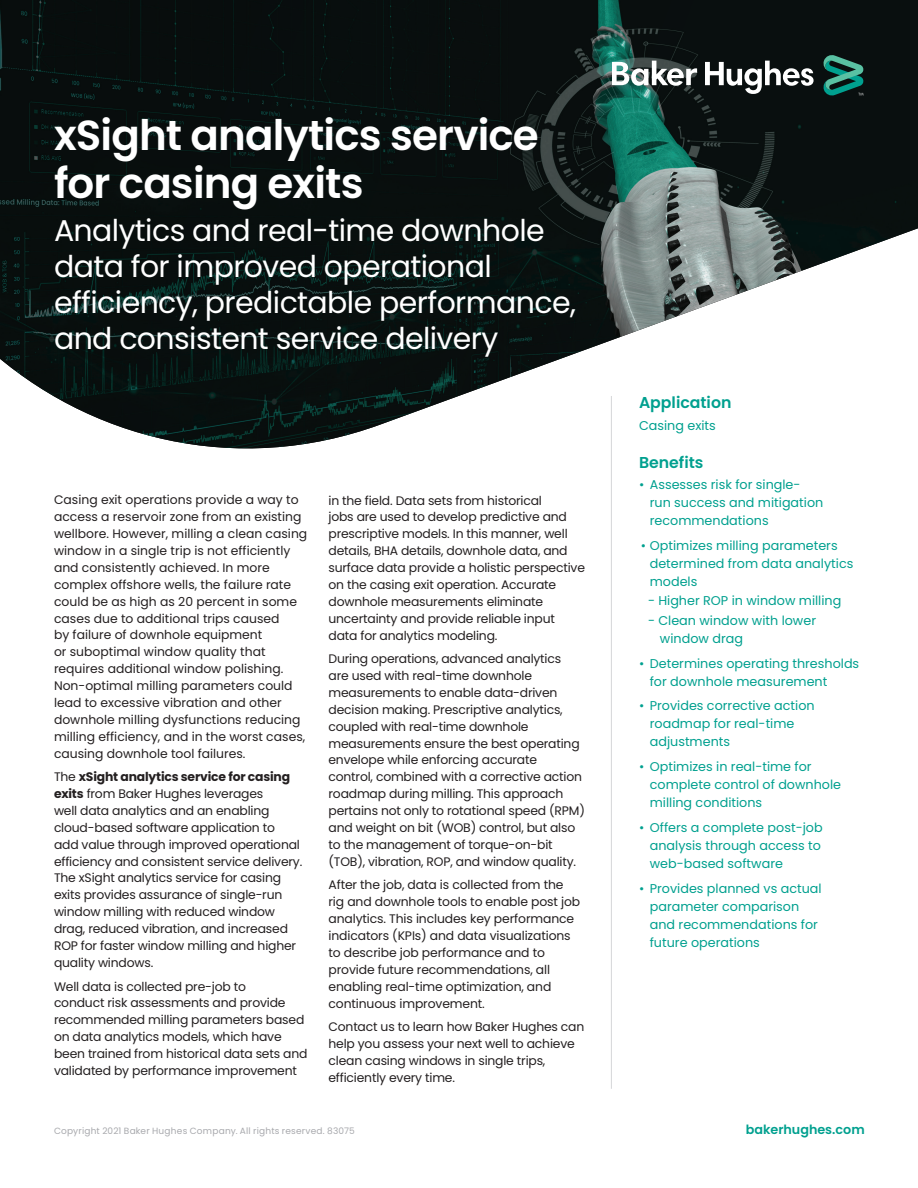
<style>
.page{position:relative;width:918px;height:1188px;background:#fff}
.page>*{position:absolute;margin:0;border:0;box-sizing:border-box;transform-origin:0 0}
.t1{font:600 42px/48px "Poppins";letter-spacing:-.02em;color:#fff}
.t2{font:30px/36px "Poppins";letter-spacing:-.02em;color:#fff}
.t3{font:600 15.75px "Poppins";color:#00a08f}
.t4{font:12.75px/18px "Poppins";color:#00a08f}
.t5{font:600 12.75px "Poppins";color:#00a08f}
.t6{font:12.3px/17px "Poppins";letter-spacing:-.015em;color:#231f20}
.t7{font:9px "Poppins";letter-spacing:.02em;color:#a8a9ad}
.s1{font-weight:700}
</style>
<div class="page">
<svg style="left:0;top:0;width:918px;height:449px;fill:#090f0f"></svg>
<svg style="left:612px;top:54px;width:252px;height:43px"></svg>
<hr style="left:611px;top:396px;width:1px;height:693px;background:#d9dadc">
<h1 class="t1" style="left:54px;top:112px;width:486px">xSight analytics service for casing exits</h1>
<h2 class="t2" style="left:54px;top:213px;width:524px">Analytics and real-time downhole data for improved operational efficiency, predictable performance, and consistent service delivery</h2>
<p class="t6" style="left:54px;top:492px;width:255px">Casing exit operations provide a way to access a reservoir zone from an existing wellbore. However, milling a clean casing window in a single trip is not efficiently and consistently achieved. In more complex offshore wells, the failure rate could be as high as 20 percent in some cases due to additional trips caused<br>by failure of downhole equipment<br>or suboptimal window quality that requires additional window polishing.<br>Non-optimal milling parameters could lead to excessive vibration and other downhole milling dysfunctions reducing milling efficiency, and in the worst cases, causing downhole tool failures.</p>
<p class="t6" style="left:54px;top:768px;width:250px">The <span class="s1">xSight analytics service for casing exits</span> from Baker Hughes leverages<br>well data analytics and an enabling cloud-based software application to add value through improved operational efficiency and consistent service delivery.<br>The xSight analytics service for casing exits provides assurance of single-run window milling with reduced window drag, reduced vibration, and increased ROP for faster window milling and higher quality windows.</p>
<p class="t6" style="left:54px;top:978px;width:255px">Well data is collected pre-job to<br>conduct risk assessments and provide recommended milling parameters based on data analytics models, which have been trained from historical data sets and validated by performance improvement</p>
<p class="t6" style="left:329px;top:492px;width:258px">in the field. Data sets from historical<br>jobs are used to develop predictive and prescriptive models. In this manner, well details, BHA details, downhole data, and surface data provide a holistic perspective on the casing exit operation. Accurate downhole measurements eliminate uncertainty and provide reliable input data for analytics modeling.</p>
<p class="t6" style="left:329px;top:650px;width:258px">During operations, advanced analytics<br>are used with real-time downhole measurements to enable data-driven decision making. Prescriptive analytics, coupled with real-time downhole measurements ensure the best operating envelope while enforcing accurate<br>control, combined with a corrective action roadmap during milling. This approach pertains not only to rotational speed (RPM) and weight on bit (WOB) control, but also to the management of torque-on-bit (TOB), vibration, ROP, and window quality.</p>
<p class="t6" style="left:329px;top:877px;width:253px">After the job, data is collected from the rig and downhole tools to enable post job analytics. This includes key performance indicators (KPIs) and data visualizations to describe job performance and to provide future recommendations, all enabling real-time optimization, and continuous improvement.</p>
<p class="t6" style="left:329px;top:1018px;width:257px">Contact us to learn how Baker Hughes can help you assess your next well to achieve clean casing windows in single trips, efficiently every time.</p>
<p class="t3" style="left:639px;top:393px;width:94px">Application</p>
<p class="t4" style="left:639px;top:416px;width:78px">Casing exits</p>
<p class="t3" style="left:639px;top:453px;width:66px">Benefits</p>
<p class="t4" style="left:650px;top:476px;width:175px;text-indent:-11px">• Assesses risk for single&shy;run success and mitigation recommendations</p>
<p class="t4" style="left:650px;top:537px;width:205px;text-indent:-9px">• Optimizes milling parameters determined from data analytics models</p>
<p class="t4" style="left:648px;top:592px;width:195px">- Higher ROP in window milling</p>
<p class="t4" style="left:660px;top:611px;width:158px;text-indent:-12px">- Clean window with lower window drag</p>
<p class="t4" style="left:650px;top:654px;width:211px;text-indent:-11px">• Determines operating thresholds for downhole measurement</p>
<p class="t4" style="left:650px;top:697px;width:166px;text-indent:-11px">• Provides corrective action roadmap for real-time adjustments</p>
<p class="t4" style="left:650px;top:758px;width:193px;text-indent:-11px">• Optimizes in real-time for complete control of downhole milling conditions</p>
<p class="t4" style="left:650px;top:818px;width:174px;text-indent:-11px">• Offers a complete post-job analysis through access to web-based software</p>
<p class="t4" style="left:650px;top:879px;width:173px;text-indent:-11px">• Provides planned vs actual parameter comparison and recommendations for future operations</p>
<p class="t7" style="left:54px;top:1126px;width:302px">Copyright 2021 Baker Hughes Company. All rights reserved. 83075</p>
<p class="t5" style="left:746px;top:1122px;width:120px">bakerhughes.com</p>
</div>
